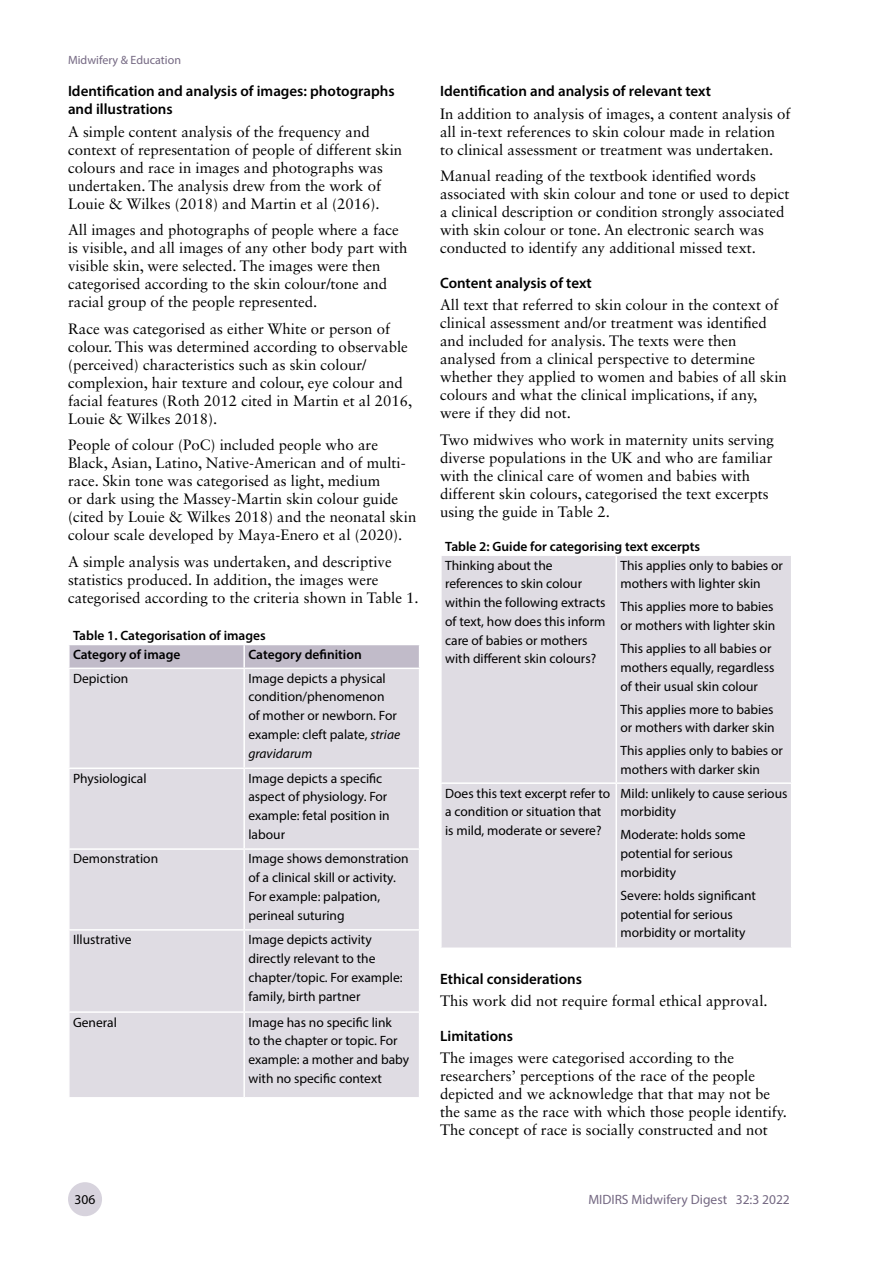
<style>
.page{position:relative;width:893px;height:1263px;background:#fff}
.page>*{position:absolute;margin:0;border:0;box-sizing:border-box;transform-origin:0 0}
.t1{font:15px/18px "Sabon LT Std";color:#000}
.t2{font:600 15px/18px "Myriad Pro";color:#000}
.t3{font:13.5px/18.8px "Myriad Pro";color:#000}
.t4{font:600 13.5px/18.6px "Myriad Pro";color:#000}
.t5{font:13.5px "Myriad Pro";color:#746882}
.t6{font:12px "Myriad Pro";color:#746882}
.s1{font-style:italic}
</style>
<div class="page">
<div style="left:70px;top:669px;width:349px;height:428px;background:#dfdce3"></div>
<svg style="left:69px;top:645px;width:351px;height:23px;background:#c3bdca"></svg>
<hr style="left:243px;top:669px;width:2px;height:98px;background:#fff">
<hr style="left:68px;top:767px;width:176px;height:2px;background:#fff">
<hr style="left:244px;top:767px;width:176px;height:2px;background:#fff">
<hr style="left:243px;top:769px;width:2px;height:79px;background:#fff">
<hr style="left:68px;top:848px;width:176px;height:2px;background:#fff">
<hr style="left:244px;top:848px;width:176px;height:2px;background:#fff">
<hr style="left:243px;top:850px;width:2px;height:79px;background:#fff">
<hr style="left:68px;top:929px;width:176px;height:2px;background:#fff">
<hr style="left:244px;top:929px;width:176px;height:2px;background:#fff">
<hr style="left:243px;top:931px;width:2px;height:80px;background:#fff">
<hr style="left:68px;top:1011px;width:176px;height:2px;background:#fff">
<hr style="left:244px;top:1011px;width:176px;height:2px;background:#fff">
<hr style="left:243px;top:1013px;width:2px;height:84px;background:#fff">
<div style="left:442px;top:556px;width:349px;height:391px;background:#dfdce3"></div>
<hr style="left:615px;top:556px;width:2px;height:226px;background:#fff">
<hr style="left:440px;top:782px;width:176px;height:2px;background:#fff">
<hr style="left:616px;top:782px;width:176px;height:2px;background:#fff">
<hr style="left:615px;top:784px;width:2px;height:163px;background:#fff">
<div style="left:68px;top:1182px;width:34px;height:34px;background:#d7d3dd;border-radius:50%"></div>
<p class="t6" style="left:68px;top:53px;width:114px">Midwifery &amp; Education</p>
<p class="t2" style="left:68px;top:82px;width:328px">Identification and analysis of images: photographs and illustrations</p>
<p class="t1" style="left:68px;top:122px;width:336px">A simple content analysis of the frequency and context of representation of people of different skin colours and race in images and photographs was undertaken. The analysis drew from the work of Louie &amp; Wilkes (2018) and Martin et al (2016).</p>
<p class="t1" style="left:68px;top:221px;width:341px">All images and photographs of people where a face is visible, and all images of any other body part with visible skin, were selected. The images were then categorised according to the skin colour/tone and racial group of the people represented.</p>
<p class="t1" style="left:68px;top:319px;width:346px">Race was categorised as either White or person of colour. This was determined according to observable (perceived) characteristics such as skin colour/ complexion, hair texture and colour, eye colour and facial features (Roth 2012 cited in Martin et al 2016, Louie &amp; Wilkes 2018).</p>
<p class="t1" style="left:68px;top:436px;width:350px">People of colour (PoC) included people who are Black, Asian, Latino, Native-American and of multi&shy;race. Skin tone was categorised as light, medium<br>or dark using the Massey-Martin skin colour guide (cited by Louie &amp; Wilkes 2018) and the neonatal skin colour scale developed by Maya-Enero et al (2020).</p>
<p class="t1" style="left:68px;top:552px;width:352px">A simple analysis was undertaken, and descriptive statistics produced. In addition, the images were categorised according to the criteria shown in Table 1.</p>
<p class="t4" style="left:73px;top:626px;width:194px">Table 1. Categorisation of images<br>Category of image</p>
<p class="t4" style="left:248px;top:645px;width:115px">Category definition</p>
<p class="t3" style="left:73px;top:669px;width:57px">Depiction</p>
<p class="t3" style="left:248px;top:669px;width:153px">Image depicts a physical condition/phenomenon<br>of mother or newborn. For example: cleft palate, <span class="s1">striae gravidarum</span></p>
<p class="t3" style="left:73px;top:768px;width:75px">Physiological</p>
<p class="t3" style="left:248px;top:768px;width:143px">Image depicts a specific aspect of physiology. For example: fetal position in labour</p>
<p class="t3" style="left:73px;top:849px;width:87px">Demonstration</p>
<p class="t3" style="left:248px;top:849px;width:162px">Image shows demonstration of a clinical skill or activity.<br>For example: palpation, perineal suturing</p>
<p class="t3" style="left:73px;top:930px;width:60px">Illustrative</p>
<p class="t3" style="left:248px;top:930px;width:156px">Image depicts activity directly relevant to the chapter/topic. For example: family, birth partner</p>
<p class="t3" style="left:73px;top:1012px;width:45px">General</p>
<p class="t3" style="left:248px;top:1012px;width:162px">Image has no specific link<br>to the chapter or topic. For example: a mother and baby with no specific context</p>
<p class="t2" style="left:440px;top:82px;width:272px">Identification and analysis of relevant text</p>
<p class="t1" style="left:440px;top:104px;width:352px">In addition to analysis of images, a content analysis of all in-text references to skin colour made in relation to clinical assessment or treatment was undertaken.</p>
<p class="t1" style="left:440px;top:167px;width:351px">Manual reading of the textbook identified words associated with skin colour and tone or used to depict a clinical description or condition strongly associated with skin colour or tone. An electronic search was conducted to identify any additional missed text.</p>
<p class="t2" style="left:440px;top:274px;width:153px">Content analysis of text</p>
<p class="t1" style="left:440px;top:296px;width:348px">All text that referred to skin colour in the context of clinical assessment and/or treatment was identified and included for analysis. The texts were then analysed from a clinical perspective to determine whether they applied to women and babies of all skin colours and what the clinical implications, if any, were if they did not.</p>
<p class="t1" style="left:440px;top:430px;width:335px">Two midwives who work in maternity units serving diverse populations in the UK and who are familiar with the clinical care of women and babies with different skin colours, categorised the text excerpts using the guide in Table 2.</p>
<p class="t4" style="left:445px;top:537px;width:257px">Table 2: Guide for categorising text excerpts</p>
<p class="t3" style="left:445px;top:555px;width:162px">Thinking about the references to skin colour within the following extracts of text, how does this inform care of babies or mothers with different skin colours?</p>
<p class="t3" style="left:620px;top:555px;width:164px">This applies only to babies or mothers with lighter skin</p>
<p class="t3" style="left:620px;top:597px;width:156px">This applies more to babies or mothers with lighter skin</p>
<p class="t3" style="left:620px;top:639px;width:155px">This applies to all babies or mothers equally, regardless of their usual skin colour</p>
<p class="t3" style="left:620px;top:699px;width:156px">This applies more to babies or mothers with darker skin</p>
<p class="t3" style="left:620px;top:741px;width:164px">This applies only to babies or mothers with darker skin</p>
<p class="t3" style="left:445px;top:783px;width:167px">Does this text excerpt refer to a condition or situation that is mild, moderate or severe?</p>
<p class="t3" style="left:620px;top:783px;width:168px">Mild: unlikely to cause serious morbidity</p>
<p class="t3" style="left:620px;top:825px;width:127px">Moderate: holds some potential for serious morbidity</p>
<p class="t3" style="left:620px;top:886px;width:137px">Severe: holds significant potential for serious morbidity or mortality</p>
<p class="t2" style="left:440px;top:969px;width:143px">Ethical considerations</p>
<p class="t1" style="left:440px;top:992px;width:329px">This work did not require formal ethical approval.</p>
<p class="t2" style="left:440px;top:1027px;width:74px">Limitations</p>
<p class="t1" style="left:440px;top:1049px;width:348px">The images were categorised according to the researchers’ perceptions of the race of the people depicted and we acknowledge that that may not be the same as the race with which those people identify.<br>The concept of race is socially constructed and not</p>
<p class="t3" style="left:75px;top:1190px;width:22px">306</p>
<p class="t5" style="left:588px;top:1191px;width:203px">MIDIRS Midwifery Digest 32:3 2022</p>
</div>
